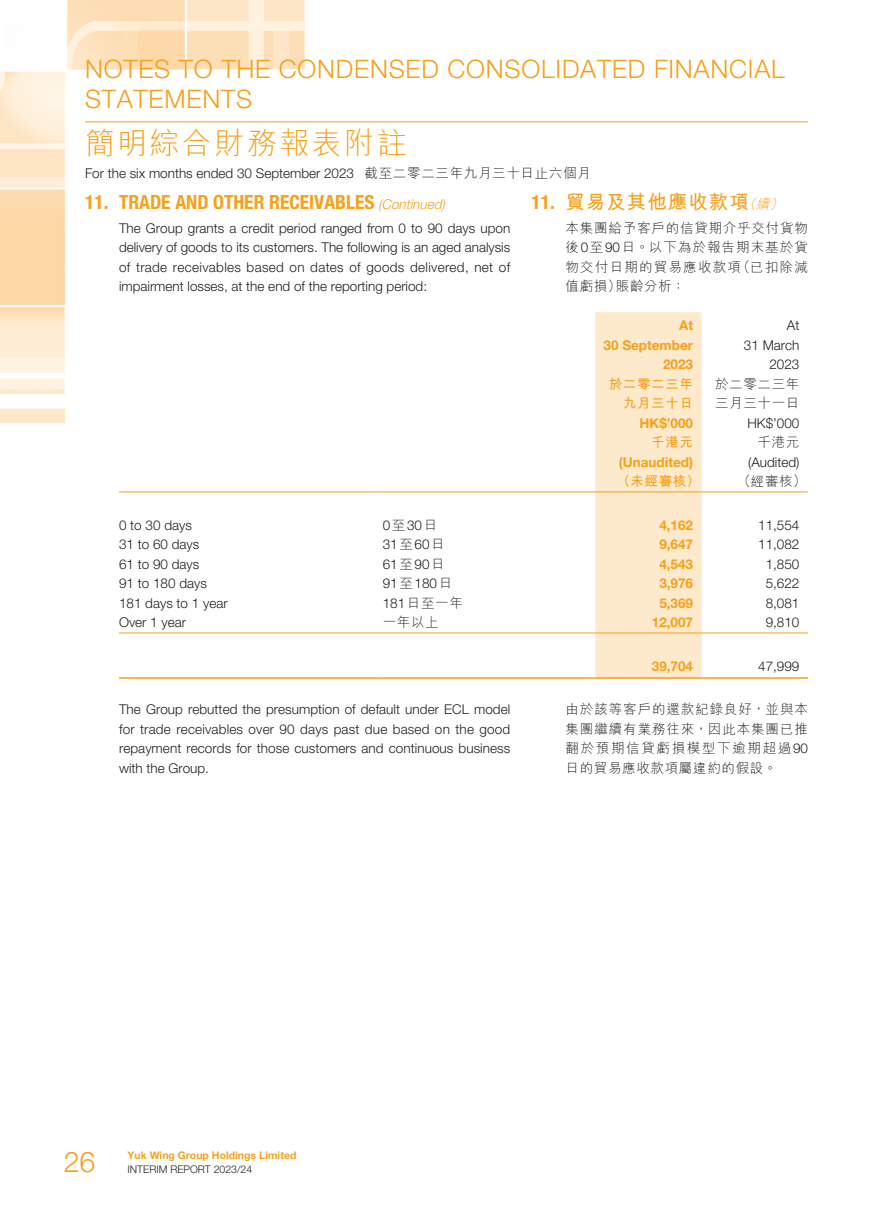
<style>
.page{position:relative;width:893px;height:1212px;background:#fff}
.page>*{position:absolute;margin:0;border:0;box-sizing:border-box;transform-origin:0 0}
.t1{font:300 30px "M Hei HK";letter-spacing:.08em;color:#f6a01b}
.t2{font:300 28.5px "Helvetica Neue LT Std";color:#f6a01b}
.t3{font:300 25.5px/30px "Helvetica Neue LT Std";letter-spacing:.03em;color:#f6a01b}
._01_H1{font:700 condensed 19.5px "Helvetica Neue LT Std";color:#f6a01b}
._01_H1-2{font:700 19.5px "M Hei HK";letter-spacing:.05em;color:#f6a01b}
._00_txt{font:300 13.5px/19.5px "Helvetica Neue LT Std";color:#231f20;text-align:justify}
._50_Table_txt{font:300 13.5px "Helvetica Neue LT Std";color:#231f20}
._00_txt-2{font:300 13.5px/19.5px "M Hei HK";letter-spacing:.07em;color:#231f20;text-align:justify}
._50_Table_txt-2{font:700 13.5px "Helvetica Neue LT Std";color:#f6a01b}
._50_Table_txt-3{font:300 13.5px "M Hei HK";letter-spacing:.05em;color:#231f20}
._50_Table_txt-4{font:700 13.5px "M Hei HK";letter-spacing:.05em;color:#f6a01b}
.t4{font:700 10.5px "Helvetica Neue LT Std";color:#f6a01b}
.t5{font:300 10.5px "Helvetica Neue LT Std";color:#231f20}
.s1{font-family:"M Hei HK"}
.s2{font-family:"Helvetica Neue LT Std";font-stretch:condensed}
.s3{font-weight:300;font-style:italic;font-size:13.5px}
.s4{font-family:"Helvetica Neue LT Std"}
.s5{font-weight:300;font-style:italic;font-stretch:normal;font-size:13.5px}
</style>
<div class="page">
<img style="left:0;top:0;width:808px;height:634px">
<hr style="left:85px;top:121px;width:723px;height:1px;background:#f6a01b">
<div style="left:595px;top:312px;width:107px;height:365px;background:#fde9cb"></div>
<hr style="left:119px;top:491px;width:264px;height:1px;background:#f6a01b">
<hr style="left:383px;top:491px;width:212px;height:1px;background:#f6a01b">
<hr style="left:595px;top:491px;width:107px;height:1px;background:#f6a01b">
<hr style="left:702px;top:491px;width:106px;height:1px;background:#f6a01b">
<hr style="left:119px;top:632px;width:264px;height:1px;background:#f6a01b">
<hr style="left:383px;top:632px;width:212px;height:1px;background:#f6a01b">
<hr style="left:595px;top:632px;width:107px;height:1px;background:#f6a01b">
<hr style="left:702px;top:632px;width:106px;height:1px;background:#f6a01b">
<hr style="left:119px;top:677px;width:264px;height:2px;background:#f6a01b">
<hr style="left:383px;top:677px;width:212px;height:2px;background:#f6a01b">
<hr style="left:595px;top:677px;width:107px;height:2px;background:#f6a01b">
<hr style="left:702px;top:677px;width:106px;height:2px;background:#f6a01b">
<h3 class="t3" style="left:85px;top:54px;width:701px">NOTES TO THE CONDENSED CONSOLIDATED FINANCIAL<br>STATEMENTS</h3>
<h1 class="t1" style="left:85px;top:128px;width:323px">簡明綜合財務報表附註</h1>
<p class="_00_txt" style="left:85px;top:163px;width:507px">For the six months ended 30 September 2023 <span class="s1">截至二零二三年九月三十日止六個月</span></p>
<p class="_01_H1-2" style="left:531px;top:187px;width:256px"><span class="s2">11.</span> 貿易及其他應收款項<span class="s3">（續）</span></p>
<p class="_00_txt-2" style="left:565px;top:218px;width:244px">本集團給予客戶的信貸期介乎交付貨物後<span class="s4">0</span>至<span class="s4">90</span>日。以下為於報告期末基於貨物交付日期的貿易應收款項（已扣除減值虧損）賬齡分析：</p>
<p class="_01_H1" style="left:85px;top:190px;width:361px">11. TRADE AND OTHER RECEIVABLES <span class="s5">(Continued)</span></p>
<p class="_00_txt" style="left:119px;top:218px;width:393px">The Group grants a credit period ranged from 0 to 90 days upon delivery of goods to its customers. The following is an aged analysis of trade receivables based on dates of goods delivered, net of impairment losses, at the end of the reporting period:</p>
<p class="_50_Table_txt-2" style="left:679px;top:317px;width:15px">At</p>
<p class="_50_Table_txt-2" style="left:604px;top:336px;width:91px">30 September</p>
<p class="_50_Table_txt-2" style="left:663px;top:356px;width:32px">2023</p>
<p class="_50_Table_txt-4" style="left:609px;top:374px;width:86px">於二零二三年</p>
<p class="_50_Table_txt-4" style="left:623px;top:393px;width:72px">九月三十日</p>
<p class="_50_Table_txt" style="left:787px;top:317px;width:14px">At</p>
<p class="_50_Table_txt" style="left:744px;top:336px;width:57px">31 March</p>
<p class="_50_Table_txt" style="left:769px;top:356px;width:32px">2023</p>
<p class="_50_Table_txt-3" style="left:715px;top:377px;width:86px">於二零二三年</p>
<p class="_50_Table_txt-3" style="left:715px;top:396px;width:86px">三月三十一日</p>
<p class="_50_Table_txt-2" style="left:640px;top:414px;width:55px">HK$’000</p>
<p class="_50_Table_txt" style="left:747px;top:414px;width:54px">HK$’000</p>
<p class="_50_Table_txt-4" style="left:651px;top:432px;width:43px">千港元</p>
<p class="_50_Table_txt-3" style="left:758px;top:435px;width:43px">千港元</p>
<p class="_50_Table_txt-2" style="left:619px;top:453px;width:76px">(Unaudited)</p>
<p class="_50_Table_txt" style="left:748px;top:453px;width:53px">(Audited)</p>
<p class="_50_Table_txt-4" style="left:617px;top:471px;width:85px">（未經審核）</p>
<p class="_50_Table_txt-3" style="left:737px;top:474px;width:70px">（經審核）</p>
<p class="_50_Table_txt" style="left:119px;top:516px;width:74px">0 to 30 days</p>
<p class="_50_Table_txt" style="left:383px;top:516px;width:56px">0<span class="s1">至</span>30<span class="s1">日</span></p>
<p class="_50_Table_txt-2" style="left:659px;top:516px;width:35px">4,162</p>
<p class="_50_Table_txt" style="left:758px;top:516px;width:43px">11,554</p>
<p class="_50_Table_txt" style="left:119px;top:536px;width:82px">31 to 60 days</p>
<p class="_50_Table_txt" style="left:383px;top:536px;width:64px">31<span class="s1">至</span>60<span class="s1">日</span></p>
<p class="_50_Table_txt-2" style="left:659px;top:536px;width:35px">9,647</p>
<p class="_50_Table_txt" style="left:758px;top:536px;width:43px">11,082</p>
<p class="_50_Table_txt" style="left:119px;top:555px;width:82px">61 to 90 days</p>
<p class="_50_Table_txt" style="left:383px;top:555px;width:64px">61<span class="s1">至</span>90<span class="s1">日</span></p>
<p class="_50_Table_txt-2" style="left:659px;top:555px;width:35px">4,543</p>
<p class="_50_Table_txt" style="left:766px;top:555px;width:35px">1,850</p>
<p class="_50_Table_txt" style="left:119px;top:575px;width:89px">91 to 180 days</p>
<p class="_50_Table_txt" style="left:383px;top:575px;width:71px">91<span class="s1">至</span>180<span class="s1">日</span></p>
<p class="_50_Table_txt-2" style="left:659px;top:575px;width:35px">3,976</p>
<p class="_50_Table_txt" style="left:766px;top:575px;width:35px">5,622</p>
<p class="_50_Table_txt" style="left:119px;top:594px;width:110px">181 days to 1 year</p>
<p class="_50_Table_txt-3" style="left:383px;top:596px;width:82px"><span class="s4">181</span>日至一年</p>
<p class="_50_Table_txt-2" style="left:659px;top:594px;width:35px">5,369</p>
<p class="_50_Table_txt" style="left:766px;top:594px;width:35px">8,081</p>
<p class="_50_Table_txt" style="left:119px;top:614px;width:69px">Over 1 year</p>
<p class="_50_Table_txt-3" style="left:383px;top:615px;width:58px">一年以上</p>
<p class="_50_Table_txt-2" style="left:652px;top:614px;width:43px">12,007</p>
<p class="_50_Table_txt" style="left:766px;top:614px;width:35px">9,810</p>
<p class="_50_Table_txt-2" style="left:652px;top:657px;width:43px">39,704</p>
<p class="_50_Table_txt" style="left:758px;top:657px;width:43px">47,999</p>
<p class="_00_txt" style="left:119px;top:699px;width:393px">The Group rebutted the presumption of default under ECL model for trade receivables over 90 days past due based on the good repayment records for those customers and continuous business with the Group.</p>
<p class="_00_txt-2" style="left:565px;top:699px;width:244px">由於該等客戶的還款紀錄良好，並與本集團繼續有業務往來，因此本集團已推翻於預期信貸虧損模型下逾期超過<span class="s4">90</span>日的貿易應收款項屬違約的假設。</p>
<h2 class="t2" style="left:64px;top:1144px;width:33px">26</h2>
<p class="t4" style="left:128px;top:1149px;width:170px">Yuk Wing Group Holdings Limited</p>
<p class="t5" style="left:128px;top:1162px;width:126px">INTERIM REPORT 2023/24</p>
</div>
